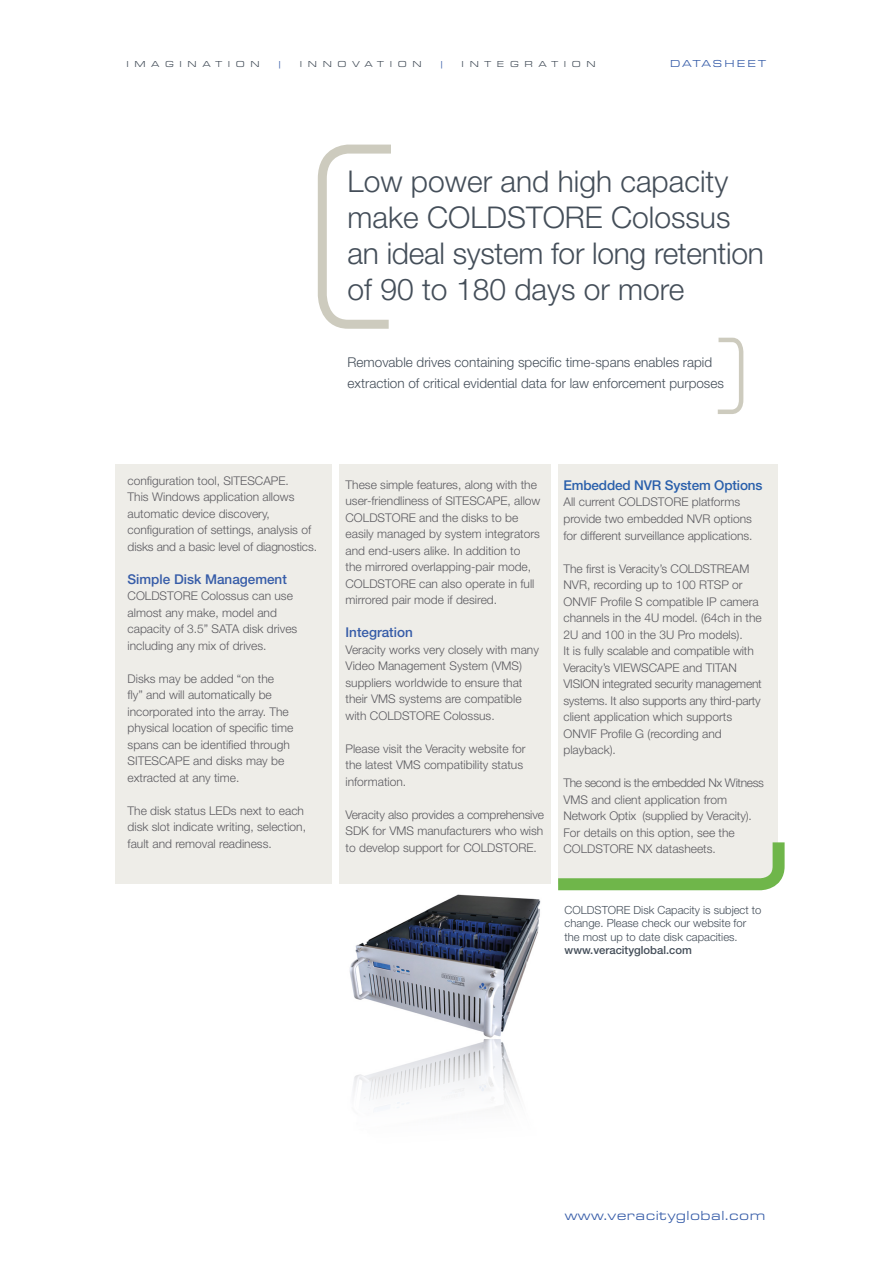
<style>
.page{position:relative;width:893px;height:1263px;background:#fff}
.page>*{position:absolute;margin:0;border:0;box-sizing:border-box;transform-origin:0 0}
.t1{font:300 30px/36px "Helvetica Neue LT Std";color:#444e59}
.t2{font:300 13.5px "Helvetica Neue LT Std";color:#444e59}
.t3{font:500 13.5px "Helvetica Neue LT Std";color:#365ca8}
.t4{font:500 13.5px "Helvetica Neue LT Std";letter-spacing:-.01em;color:#295fab}
.t5{font:13.5px "Eurostile Ext";letter-spacing:.03em;color:#365ca8}
.t6{font:300 12px/16.5px "Helvetica Neue LT Std";color:#5c5b60}
.t7{font:300 12px/16.5px "Helvetica Neue LT Std";letter-spacing:-.02em;color:#5c5b60}
.t8{font:300 12px "Helvetica Neue LT Std";letter-spacing:-.03em;color:#5c5b60}
.Veracity_Body_Copy_W{font:300 11.25px/13.5px "Helvetica Neue LT Std";color:#444e59}
.Veracity_Body_Copy_W-2{font:500 11.25px "Helvetica Neue LT Std";color:#444e59}
.t9{font:10.5px "Eurostile Ext";letter-spacing:.2em;color:#365ca8}
.t10{font:9px "Eurostile Ext";letter-spacing:.63em;color:#444e59}
.t11{font:9px "Eurostile Ext";color:#365ca8}
</style>
<div class="page">
<img style="left:349px;top:894px;width:192px;height:215px">
<svg style="left:717px;top:337px;width:27px;height:77px"></svg>
<svg style="left:317px;top:144px;width:74px;height:185px"></svg>
<div style="left:115px;top:465px;width:217px;height:419px;background:#edece6"></div>
<div style="left:558px;top:465px;width:219px;height:419px;background:#edece6"></div>
<div style="left:339px;top:465px;width:212px;height:419px;background:#edece6"></div>
<svg style="left:558px;top:830px;width:227px;height:61px"></svg>
<p class="t10" style="left:127px;top:59px;width:135px">IMAGINATION</p>
<p class="t11" style="left:278px;top:59px;width:6px">|</p>
<p class="t10" style="left:300px;top:59px;width:123px">INNOVATION</p>
<p class="t11" style="left:439px;top:59px;width:6px">|</p>
<p class="t10" style="left:462px;top:59px;width:136px">INTEGRATION</p>
<p class="t9" style="left:670px;top:58px;width:97px">DATASHEET</p>
<p class="t1" style="left:348px;top:162px;width:382px">Low power and high capacity</p>
<p class="t1" style="left:348px;top:198px;width:418px">make COLDSTORE Colossus an ideal system for long retention of 90 to 180 days or more</p>
<p class="t2" style="left:348px;top:354px;width:366px">Removable drives containing specific time-spans enables rapid</p>
<p class="t2" style="left:348px;top:375px;width:378px">extraction of critical evidential data for law enforcement purposes</p>
<p class="t6" style="left:128px;top:472px;width:163px">configuration tool, SITESCAPE.</p>
<p class="t6" style="left:128px;top:488px;width:168px">This Windows application allows automatic device discovery,</p>
<p class="t6" style="left:128px;top:521px;width:191px">configuration of settings, analysis of disks and a basic level of diagnostics.</p>
<p class="t3" style="left:128px;top:571px;width:161px">Simple Disk Management</p>
<p class="t6" style="left:128px;top:587px;width:167px">COLDSTORE Colossus can use almost any make, model and</p>
<p class="t6" style="left:128px;top:620px;width:171px">capacity of 3.5” SATA disk drives including any mix of drives.</p>
<p class="t6" style="left:128px;top:670px;width:148px">Disks may be added “on the</p>
<p class="t6" style="left:128px;top:686px;width:146px">fly” and will automatically be</p>
<p class="t6" style="left:128px;top:703px;width:163px">incorporated into the array. The</p>
<p class="t6" style="left:128px;top:719px;width:167px">physical location of specific time</p>
<p class="t6" style="left:128px;top:736px;width:164px">spans can be identified through</p>
<p class="t6" style="left:128px;top:752px;width:158px">SITESCAPE and disks may be</p>
<p class="t6" style="left:128px;top:769px;width:113px">extracted at any time.</p>
<p class="t6" style="left:128px;top:802px;width:180px">The disk status LEDs next to each disk slot indicate writing, selection, fault and removal readiness.</p>
<p class="t6" style="left:346px;top:476px;width:196px">These simple features, along with the user-friendliness of SITESCAPE, allow<br>COLDSTORE and the disks to be</p>
<p class="t6" style="left:346px;top:526px;width:196px">easily managed by system integrators and end-users alike. In addition to<br>the mirrored overlapping-pair mode, COLDSTORE can also operate in full mirrored pair mode if desired.</p>
<p class="t3" style="left:346px;top:625px;width:69px">Integration</p>
<p class="t6" style="left:346px;top:641px;width:195px">Veracity works very closely with many</p>
<p class="t6" style="left:346px;top:658px;width:178px;text-align:justify">Video Management System (VMS) suppliers worldwide to ensure that their VMS systems are compatible</p>
<p class="t6" style="left:346px;top:707px;width:151px">with COLDSTORE Colossus.</p>
<p class="t6" style="left:346px;top:740px;width:182px">Please visit the Veracity website for the latest VMS compatibility status information.</p>
<p class="t6" style="left:346px;top:806px;width:200px;text-align:justify">Veracity also provides a comprehensive SDK for VMS manufacturers who wish to develop support for COLDSTORE.</p>
<p class="t4" style="left:563px;top:477px;width:201px">Embedded NVR System Options</p>
<p class="t6" style="left:563px;top:494px;width:191px">All current COLDSTORE platforms provide two embedded NVR options for different surveillance applications.</p>
<p class="t6" style="left:563px;top:560px;width:200px">The first is Veracity’s COLDSTREAM NVR, recording up to 100 RTSP or ONVIF Profile S compatible IP camera channels in the 4U model. (64ch in the 2U and 100 in the 3U Pro models).</p>
<p class="t6" style="left:563px;top:642px;width:192px">It is fully scalable and compatible with<br>Veracity’s VIEWSCAPE and TITAN</p>
<p class="t7" style="left:563px;top:675px;width:200px">VISION integrated security management</p>
<p class="t7" style="left:563px;top:692px;width:199px">systems. It also supports any third-party client application which supports</p>
<p class="t6" style="left:563px;top:725px;width:160px">ONVIF Profile G (recording and</p>
<p class="t6" style="left:563px;top:741px;width:54px">playback).</p>
<p class="t8" style="left:563px;top:775px;width:202px">The second is the embedded Nx Witness</p>
<p class="t6" style="left:563px;top:791px;width:165px">VMS and client application from</p>
<p class="t6" style="left:563px;top:807px;width:190px">Network Optix (supplied by Veracity).</p>
<p class="t6" style="left:563px;top:824px;width:173px">For details on this option, see the<br>COLDSTORE NX datasheets.</p>
<p class="Veracity_Body_Copy_W" style="left:565px;top:903px;width:198px">COLDSTORE Disk Capacity is subject to change. Please check our website for</p>
<p class="Veracity_Body_Copy_W" style="left:565px;top:930px;width:175px">the most up to date disk capacities.</p>
<p class="Veracity_Body_Copy_W-2" style="left:565px;top:943px;width:129px">www.veracityglobal.com</p>
<p class="t5" style="left:565px;top:1208px;width:202px">www.veracityglobal.com</p>
</div>
